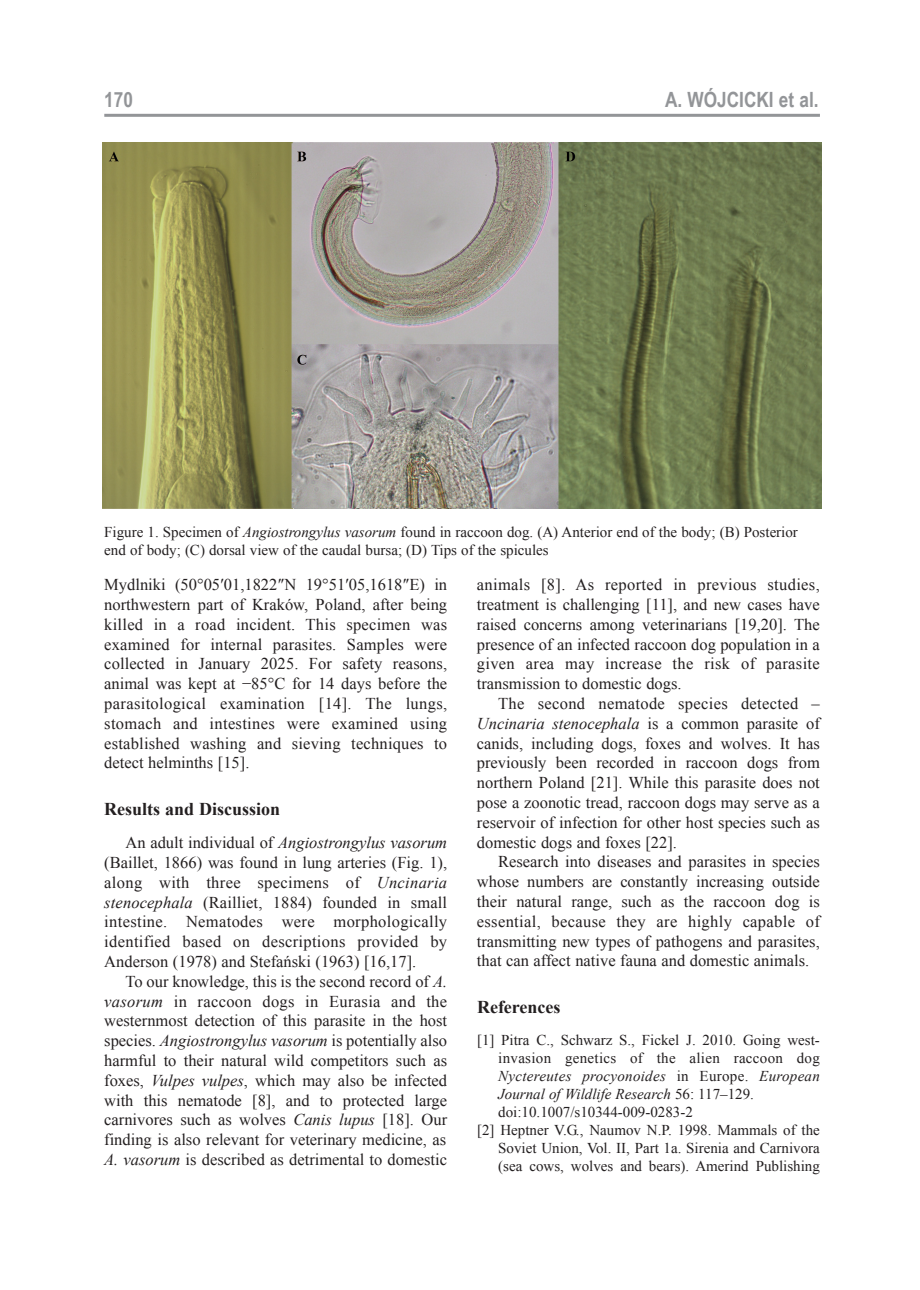
<style>
.page{position:relative;width:920px;height:1290px;background:#fff}
.page>*{position:absolute;margin:0;border:0;box-sizing:border-box;transform-origin:0 0}
.t1{font:700 21px "Arial Narrow";color:#939598}
.t2{font:700 18px "Times New Roman";color:#231f20}
.t3{font:16.5px/19.8px "Times New Roman";color:#231f20;text-align:justify}
.t4{font:15px/18px "Times New Roman";color:#231f20}
.t5{font:italic 15px "Times New Roman";letter-spacing:.02em;color:#231f20}
.t6{font:15px "Times New Roman";letter-spacing:.02em;color:#231f20}
.t7{font:italic 15px "Times New Roman";color:#231f20}
.s1{font-style:italic}
.s2{font-style:normal}
</style>
<div class="page">
<hr style="left:104px;top:114px;width:716px;height:3px;background:#939598">
<img style="left:103px;top:142px;width:718px;height:366px">
<p class="t1" style="left:104px;top:87px;width:30px">170</p>
<p class="t1" style="left:665px;top:87px;width:155px">A. WÓJCICKI et al.</p>
<p class="t4" style="left:104px;top:523px;width:695px">Figure 1. Specimen of <span class="s1">Angiostrongylus vasorum</span> found in raccoon dog. (A) Anterior end of the body; (B) Posterior end of body; (C) dorsal view of the caudal bursa; (D) Tips of the spicules</p>
<p class="t3" style="left:104px;top:575px;width:344px">Mydlniki (50°05′01,1822″N 19°51′05,1618″E) in northwestern part of Kraków, Poland, after being killed in a road incident. This specimen was examined for internal parasites. Samples were collected in January 2025. For safety reasons, animal was kept at −85°C for 14 days before the parasitological examination [14]. The lungs, stomach and intestines were examined using established washing and sieving techniques to detect helminths [15].</p>
<p class="t2" style="left:104px;top:799px;width:177px">Results and Discussion</p>
<p class="t3" style="left:104px;top:833px;width:344px;text-indent:21px">An adult individual of <span class="s1">Angiostrongylus vasorum </span>(Baillet, 1866) was found in lung arteries (Fig. 1), along with three specimens of <span class="s1">Uncinaria stenocephala</span> (Railliet, 1884) founded in small intestine. Nematodes were morphologically identified based on descriptions provided by Anderson (1978) and Stefański (1963) [16,17].</p>
<p class="t3" style="left:104px;top:971px;width:344px;text-indent:21px">To our knowledge, this is the second record of <span class="s1">A. vasorum</span> in raccoon dogs in Eurasia and the westernmost detection of this parasite in the host species. <span class="s1">Angiostrongylus vasorum</span> is potentially also harmful to their natural wild competitors such as foxes, <span class="s1">Vulpes vulpes</span>, which may also be infected with this nematode [8], and to protected large carnivores such as wolves <span class="s1">Canis lupus</span> [18]. Our finding is also relevant for veterinary medicine, as <span class="s1">A. vasorum</span> is described as detrimental to domestic</p>
<p class="t3" style="left:477px;top:575px;width:344px">animals [8]. As reported in previous studies, treatment is challenging [11], and new cases have raised concerns among veterinarians [19,20]. The presence of an infected raccoon dog population in a given area may increase the risk of parasite transmission to domestic dogs.</p>
<p class="t3" style="left:477px;top:693px;width:344px;text-indent:21px">The second nematode species detected – <span class="s1">Uncinaria stenocephala</span> is a common parasite of canids, including dogs, foxes and wolves. It has previously been recorded in raccoon dogs from northern Poland [21]. While this parasite does not pose a zoonotic tread, raccoon dogs may serve as a reservoir of infection for other host species such as domestic dogs and foxes [22].</p>
<p class="t3" style="left:477px;top:852px;width:344px;text-indent:21px">Research into diseases and parasites in species whose numbers are constantly increasing outside their natural range, such as the raccoon dog is essential, because they are highly capable of transmitting new types of pathogens and parasites, that can affect native fauna and domestic animals.</p>
<p class="t2" style="left:477px;top:997px;width:85px">References</p>
<p class="t4" style="left:477px;top:1031px;width:344px">[1] Pitra C., Schwarz S., Fickel J. 2010. Going west-</p>
<p class="t6" style="left:498px;top:1050px;width:323px">invasion genetics of the alien raccoon dog</p>
<p class="t5" style="left:498px;top:1068px;width:323px">Nyctereutes procyonoides <span class="s2">in Europe.</span> European</p>
<p class="t7" style="left:498px;top:1086px;width:257px">Journal of Wildlife Research <span class="s2">56: 117–129.</span></p>
<p class="t4" style="left:498px;top:1103px;width:196px">doi:10.1007/s10344-009-0283-2</p>
<p class="t4" style="left:477px;top:1121px;width:344px">[2] Heptner V.G., Naumov N.P. 1998. Mammals of the</p>
<p class="t4" style="left:498px;top:1139px;width:323px">Soviet Union, Vol. II, Part 1a. Sirenia and Carnivora</p>
<p class="t4" style="left:498px;top:1157px;width:323px">(sea cows, wolves and bears). Amerind Publishing</p>
</div>
